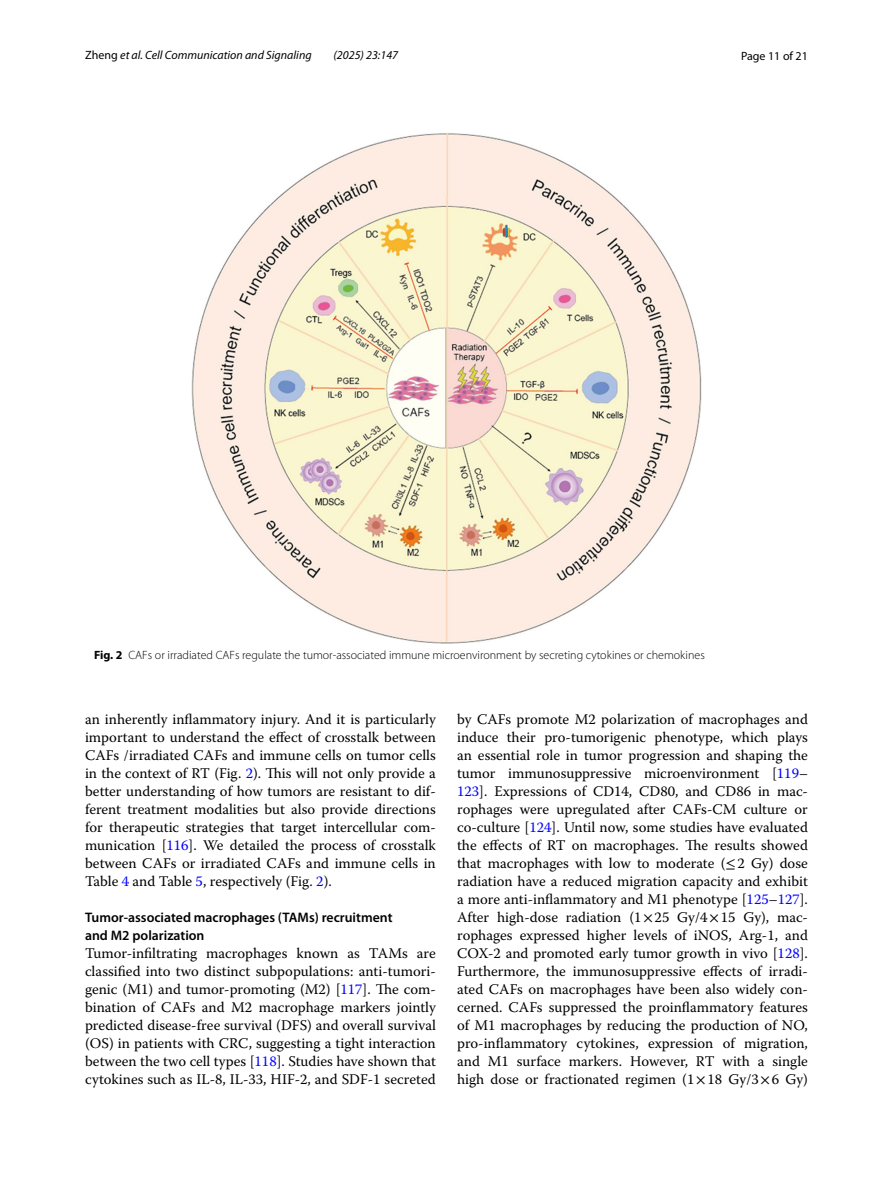
<style>
.page{position:relative;width:893px;height:1187px;background:#fff}
.page>*{position:absolute;margin:0;border:0;box-sizing:border-box;transform-origin:0 0}
.t1{font:14.7px/18px "Warnock Pro";color:#000;text-align:justify}
.t2{font:600 13.8px/18px "Myriad Pro";color:#000}
.t3{font:300 12px "Myriad Pro";color:#000}
.t4{font:italic 12px "Myriad Pro";color:#000}
.t5{font:12px "Myriad Pro";color:#000}
.s1{font-style:normal}
.s2{font-weight:700}
.s3{color:#00f}
.s4{font-family:"STIX"}
</style>
<div class="page">
<img style="left:191px;top:133px;width:511px;height:511px">
<p class="t4" style="left:85px;top:48px;width:228px"><span class="s1">Zheng</span> et al. Cell Communication and Signaling</p>
<p class="t4" style="left:334px;top:48px;width:66px">(2025) 23:147</p>
<p class="t5" style="left:741px;top:48px;width:68px">Page 11 of 21</p>
<p class="t3" style="left:94px;top:648px;width:612px"><span class="s2">Fig. 2</span> CAFs or irradiated CAFs regulate the tumor-associated immune microenvironment by secreting cytokines or chemokines</p>
<p class="t1" style="left:85px;top:710px;width:352px">an inherently inflammatory injury. And it is particularly important to understand the effect of crosstalk between CAFs /irradiated CAFs and immune cells on tumor cells in the context of RT (Fig. <span class="s3">2</span>). This will not only provide a better understanding of how tumors are resistant to dif&shy;ferent treatment modalities but also provide directions for therapeutic strategies that target intercellular com&shy;munication [<span class="s3">116</span>]. We detailed the process of crosstalk between CAFs or irradiated CAFs and immune cells in Table <span class="s3">4</span> and Table <span class="s3">5</span>, respectively (Fig. <span class="s3">2</span>).</p>
<p class="t2" style="left:85px;top:908px;width:309px">Tumor‑associated macrophages (TAMs) recruitment and M2 polarization</p>
<p class="t1" style="left:85px;top:944px;width:352px">Tumor-infiltrating macrophages known as TAMs are classified into two distinct subpopulations: anti-tumori&shy;genic (M1) and tumor-promoting (M2) [<span class="s3">117</span>]. The com&shy;bination of CAFs and M2 macrophage markers jointly predicted disease-free survival (DFS) and overall survival (OS) in patients with CRC, suggesting a tight interaction between the two cell types [<span class="s3">118</span>]. Studies have shown that cytokines such as IL-8, IL-33, HIF-2, and SDF-1 secreted</p>
<p class="t1" style="left:457px;top:710px;width:352px">by CAFs promote M2 polarization of macrophages and induce their pro-tumorigenic phenotype, which plays an essential role in tumor progression and shaping the tumor immunosuppressive microenvironment [<span class="s3">119</span>– <span class="s3">123</span>]. Expressions of CD14, CD80, and CD86 in mac&shy;rophages were upregulated after CAFs-CM culture or co-culture [<span class="s3">124</span>]. Until now, some studies have evaluated the effects of RT on macrophages. The results showed that macrophages with low to moderate (<span class="s4">≤</span>2 Gy) dose radiation have a reduced migration capacity and exhibit a more anti-inflammatory and M1 phenotype [<span class="s3">125</span>–<span class="s3">127</span>].<br>After high-dose radiation (1<span class="s4">×</span>25 Gy/4<span class="s4">×</span>15 Gy), mac&shy;rophages expressed higher levels of iNOS, Arg-1, and COX-2 and promoted early tumor growth in vivo [<span class="s3">128</span>].<br>Furthermore, the immunosuppressive effects of irradi&shy;ated CAFs on macrophages have been also widely con&shy;cerned. CAFs suppressed the proinflammatory features of M1 macrophages by reducing the production of NO, pro-inflammatory cytokines, expression of migration, and M1 surface markers. However, RT with a single high dose or fractionated regimen (1<span class="s4">×</span>18 Gy/3<span class="s4">×</span>6 Gy)</p>
</div>
